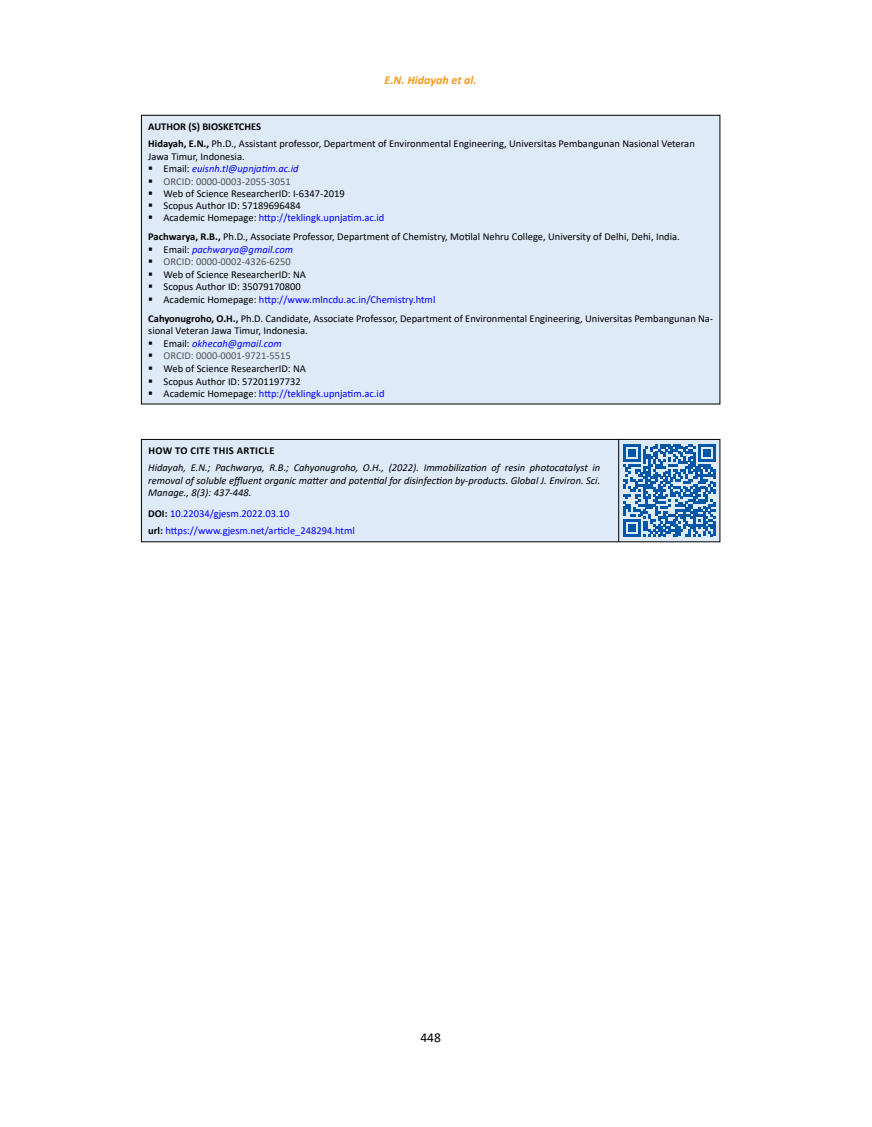
<style>
.page{position:relative;width:872px;height:1127px;background:#fff}
.page>*{position:absolute;margin:0;border:0;box-sizing:border-box;transform-origin:0 0}
.t1{font:13.5px "Calibri";color:#000}
.t2{font:italic 700 12px "Calibri";color:#f8991d}
.t3{font:10.5px/18.6px "Calibri";color:#000}
.t4{font:italic 10.5px/12.6px "Calibri";color:#000;text-align:justify}
.t5{font:10.5px/17.1px "Calibri";color:#00f}
.t6{font:italic 10.5px "Calibri";color:#00f}
.t7{font:10.5px "Calibri";color:#525252}
.t8{font:700 10.5px "Calibri";letter-spacing:.04em;color:#000}
.s1{font-weight:700}
.s2{color:#000}
.s3{font-style:normal;color:#000}
.s4{color:#00f}
.s5{font-weight:700;color:#000}
</style>
<div class="page">
<div style="left:141px;top:115px;width:579px;height:289px;background:#deeaf7"></div>
<div style="left:141px;top:439px;width:579px;height:103px;background:#deeaf7"></div>
<div style="left:141px;top:439px;width:579px;height:103px;border:1px solid #000"></div>
<hr style="left:618px;top:439px;width:1px;height:103px;background:#000">
<svg style="left:623px;top:444px;width:92px;height:92px"></svg>
<hr style="left:712px;top:521px;width:3px;height:15px;background:#0056a7">
<p class="t2" style="left:384px;top:72px;width:94px">E.N. Hidayah et al.</p>
<p class="t3" style="left:148px;top:118px;width:548px;line-height:17.1px"><span class="s1">AUTHOR (S) BIOSKETCHES<br>Hidayah, E.N.,</span> Ph.D., Assistant professor, Department of Environmental Engineering, Universitas Pembangunan Nasional Veteran</p>
<p class="t3" style="left:148px;top:147px;width:98px">Jawa Timur, Indonesia.</p>
<p class="t6" style="left:148px;top:161px;width:152px"><span class="s2">▪</span> <span class="s3">Email:</span> euisnh.tl@upnjatim.ac.id</p>
<p class="t7" style="left:148px;top:174px;width:144px"><span class="s2">▪</span> ORCID: 0000-0003-2055-3051</p>
<p class="t3" style="left:148px;top:184px;width:198px">▪ Web of Science ResearcherID: I-6347-2019</p>
<p class="t3" style="left:148px;top:196px;width:154px">▪ Scopus Author ID: 57189696484</p>
<p class="t3" style="left:148px;top:208px;width:533px">▪ Academic Homepage: <span class="s4">http://teklingk.upnjatim.ac.id<br></span><span class="s1">Pachwarya, R.B.,</span> Ph.D., Associate Professor, Department of Chemistry, Motilal Nehru College, University of Delhi, Dehi, India.</p>
<p class="t6" style="left:148px;top:242px;width:146px"><span class="s2">▪</span> <span class="s3">Email:</span> pachwarya@gmail.com</p>
<p class="t7" style="left:148px;top:254px;width:144px"><span class="s2">▪</span> ORCID: 0000-0002-4326-6250</p>
<p class="t3" style="left:148px;top:265px;width:159px">▪ Web of Science ResearcherID: NA</p>
<p class="t3" style="left:148px;top:277px;width:154px">▪ Scopus Author ID: 35079170800</p>
<p class="t3" style="left:148px;top:290px;width:566px">▪ Academic Homepage: <span class="s4">http://www.mlncdu.ac.in/Chemistry.html<br></span><span class="s1">Cahyonugroho, O.H.,</span> Ph.D. Candidate, Associate Professor, Department of Environmental Engineering, Universitas Pembangunan Na-</p>
<p class="t3" style="left:148px;top:321px;width:161px">sional Veteran Jawa Timur, Indonesia.</p>
<p class="t6" style="left:148px;top:336px;width:135px"><span class="s2">▪</span> <span class="s3">Email:</span> okhecah@gmail.com</p>
<p class="t7" style="left:148px;top:349px;width:144px"><span class="s2">▪</span> ORCID: 0000-0001-9721-5515</p>
<p class="t3" style="left:148px;top:359px;width:159px">▪ Web of Science ResearcherID: NA</p>
<p class="t3" style="left:148px;top:371px;width:154px">▪ Scopus Author ID: 57201197732</p>
<p class="t5" style="left:148px;top:385px;width:238px"><span class="s2">▪ Academic Homepage:</span> http://teklingk.upnjatim.ac.id</p>
<p class="t8" style="left:148px;top:443px;width:127px">HOW TO CITE THIS ARTICLE</p>
<p class="t4" style="left:148px;top:461px;width:453px">Hidayah, E.N.; Pachwarya, R.B.; Cahyonugroho, O.H., (2022). Immobilization of resin photocatalyst in removal of soluble effluent organic matter and potential for disinfection by-products. Global J. Environ. Sci.<br>Manage., 8(3): 437-448.</p>
<p class="t5" style="left:148px;top:504px;width:208px"><span class="s5">DOI:</span> 10.22034/gjesm.2022.03.10<br><span class="s5">url:</span> https://www.gjesm.net/article_248294.html</p>
<p class="t1" style="left:420px;top:1028px;width:22px">448</p>
</div>
